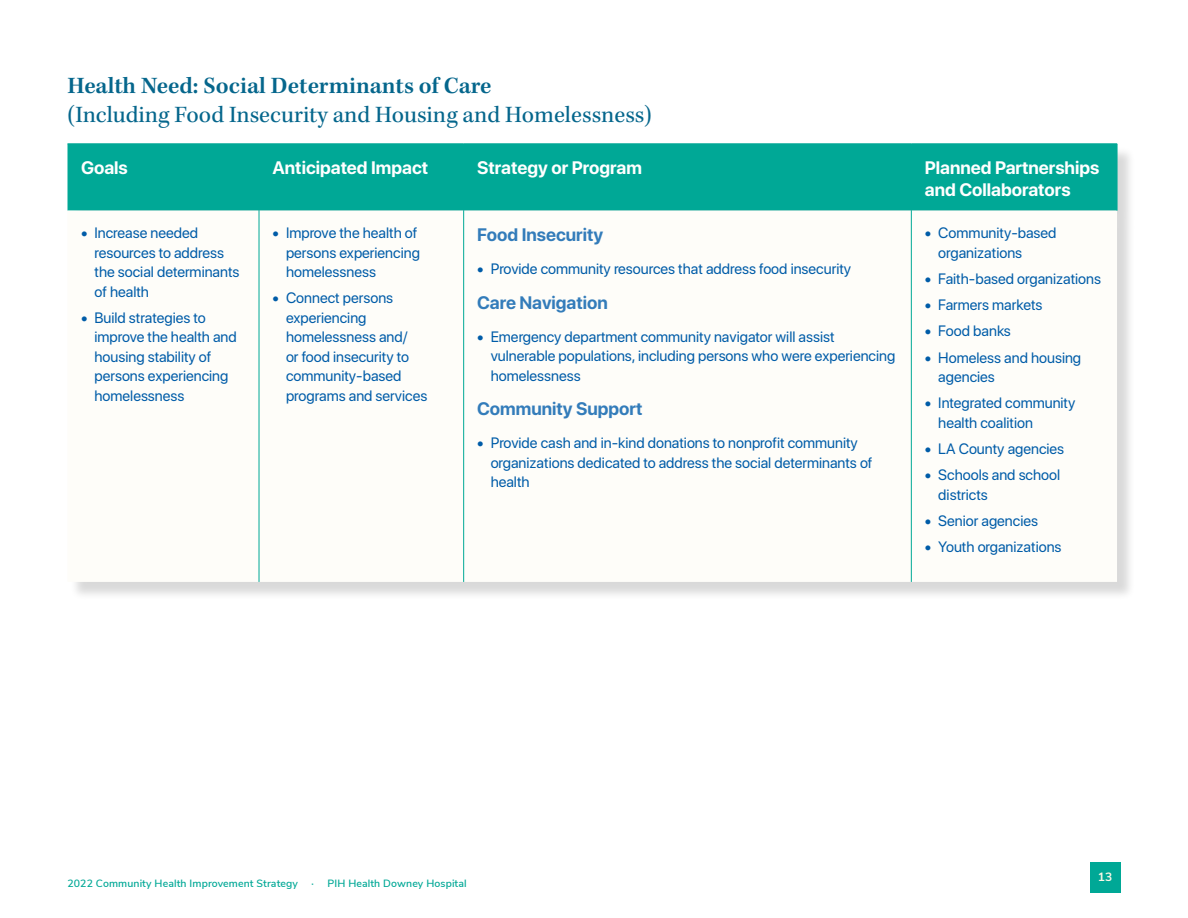
<style>
.page{position:relative;width:1188px;height:918px;background:#fff}
.page>*{position:absolute;margin:0;border:0;box-sizing:border-box;transform-origin:0 0}
.t1{font:24px/28.8px "Kepler Std";color:#05668c}
.Table_Header{font:700 18px/21.6px "SF Pro Display";color:#fff}
.New_Table_Subhead{font:700 18px "SF Pro Display";color:#337cba}
.t2{font:15px/19.5px "SF Pro Display";color:#005ca8}
.t3{font:700 12px "Nunito Sans";color:#fcf7e6}
.t4{font:600 10.5px "Nunito Sans";letter-spacing:.01em;color:#00a896}
.s1{font-weight:600}
</style>
<div class="page">
<div style="left:1090px;top:862px;width:30px;height:31px;background:#00a896"></div>
<div style="left:70px;top:146px;width:1066px;height:455px;background:#000;opacity:.15"></div>
<div style="left:68px;top:145px;width:1049px;height:66px;background:#00a896"></div>
<svg style="left:70px;top:211px;width:1047px;height:371px"></svg>
<hr style="left:68px;top:144px;width:191px;height:1px;background:#00a896">
<hr style="left:259px;top:144px;width:205px;height:1px;background:#00a896">
<hr style="left:464px;top:144px;width:447px;height:1px;background:#00a896">
<hr style="left:911px;top:144px;width:206px;height:1px;background:#00a896">
<hr style="left:1117px;top:144px;width:1px;height:67px;background:#00a896">
<hr style="left:259px;top:144px;width:1px;height:67px;background:#00a896">
<hr style="left:463px;top:144px;width:1px;height:67px;background:#00a896">
<hr style="left:911px;top:144px;width:1px;height:67px;background:#00a896">
<hr style="left:259px;top:211px;width:1px;height:371px;background:#00a896">
<hr style="left:463px;top:211px;width:1px;height:371px;background:#00a896">
<hr style="left:911px;top:211px;width:1px;height:371px;background:#00a896">
<h3 class="t1" style="left:68px;top:72px;width:586px"><span class="s1">Health Need: Social Determinants of Care<br></span>(Including Food Insecurity and Housing and Homelessness)</h3>
<p class="Table_Header" style="left:81px;top:157px;width:48px">Goals</p>
<p class="Table_Header" style="left:273px;top:157px;width:157px">Anticipated Impact</p>
<p class="Table_Header" style="left:477px;top:157px;width:166px">Strategy or Program</p>
<p class="Table_Header" style="left:925px;top:157px;width:176px">Planned Partnerships and Collaborators</p>
<p class="t2" style="left:94px;top:223px;width:147px;text-indent:-14px"><span class="s1">•</span> Increase needed resources to address the social determinants of health</p>
<p class="t2" style="left:94px;top:307px;width:144px;text-indent:-14px"><span class="s1">•</span> Build strategies to improve the health and housing stability of persons experiencing homelessness</p>
<p class="t2" style="left:938px;top:223px;width:120px;text-indent:-14px"><span class="s1">•</span> Community-based organizations</p>
<p class="t2" style="left:925px;top:268px;width:178px"><span class="s1">•</span> Faith-based organizations</p>
<p class="t2" style="left:925px;top:295px;width:119px"><span class="s1">•</span> Farmers markets</p>
<p class="t2" style="left:925px;top:321px;width:88px"><span class="s1">•</span> Food banks</p>
<p class="t2" style="left:938px;top:347px;width:144px;text-indent:-14px"><span class="s1">•</span> Homeless and housing agencies</p>
<p class="t2" style="left:938px;top:393px;width:139px;text-indent:-14px"><span class="s1">•</span> Integrated community health coalition</p>
<p class="t2" style="left:925px;top:439px;width:141px"><span class="s1">•</span> LA County agencies</p>
<p class="t2" style="left:938px;top:465px;width:123px;text-indent:-14px"><span class="s1">•</span> Schools and school districts</p>
<p class="t2" style="left:925px;top:511px;width:115px"><span class="s1">•</span> Senior agencies</p>
<p class="t2" style="left:925px;top:537px;width:138px"><span class="s1">•</span> Youth organizations</p>
<p class="t2" style="left:286px;top:223px;width:135px;text-indent:-14px"><span class="s1">•</span> Improve the health of persons experiencing homelessness</p>
<p class="t2" style="left:286px;top:288px;width:143px;text-indent:-14px"><span class="s1">•</span> Connect persons experiencing homelessness and/<br>or food insecurity to community-based programs and services</p>
<p class="New_Table_Subhead" style="left:477px;top:222px;width:128px">Food Insecurity</p>
<p class="t2" style="left:477px;top:259px;width:376px"><span class="s1">•</span> Provide community resources that address food insecurity</p>
<p class="New_Table_Subhead" style="left:477px;top:289px;width:132px">Care Navigation</p>
<p class="t2" style="left:491px;top:326px;width:406px;text-indent:-14px"><span class="s1">•</span> Emergency department community navigator will assist vulnerable populations, including persons who were experiencing homelessness</p>
<p class="New_Table_Subhead" style="left:477px;top:396px;width:167px">Community Support</p>
<p class="t2" style="left:491px;top:433px;width:383px;text-indent:-14px"><span class="s1">•</span> Provide cash and in-kind donations to nonprofit community organizations dedicated to address the social determinants of health</p>
<p class="t4" style="left:68px;top:876px;width:401px">2022 Community Health Improvement Strategy ∙ PIH Health Downey Hospital</p>
<p class="t3" style="left:1098px;top:868px;width:16px">13</p>
</div>
